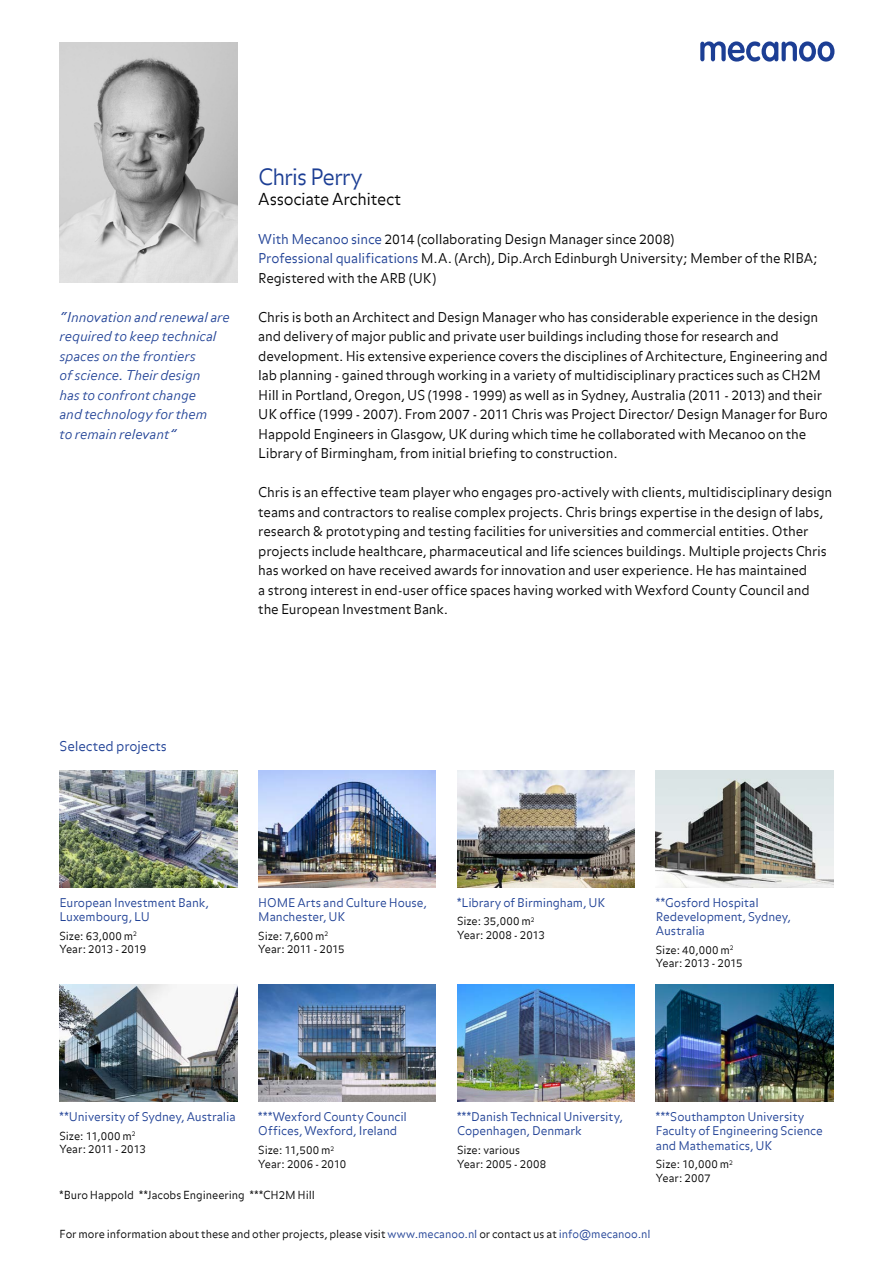
<style>
.page{position:relative;width:893px;height:1263px;background:#fff}
.page>*{position:absolute;margin:0;border:0;box-sizing:border-box;transform-origin:0 0}
.t1{font:300 22.5px "Balance";letter-spacing:-.04em;color:#1c3e94}
.t2{font:300 16.5px "Balance";letter-spacing:-.02em;color:#000}
.t3{font:300 13.5px/19.5px "Balance";letter-spacing:-.015em;color:#000}
.t4{font:italic 300 13.5px/19.5px "Balance Offc";letter-spacing:-.01em;color:#1c3e94;scale:1.05 1}
.t5{font:300 13.5px "Balance";letter-spacing:-.01em;color:#1c3e94}
.t6{font:300 12px/14.2px "Balance";letter-spacing:-.005em;color:#1c3e94}
.t7{font:300 11.1px/13.5px "Balance";letter-spacing:-.005em;color:#000}
.s1{color:#1c3e94}
</style>
<div class="page">
<svg style="left:700px;top:41px;width:134px;height:21px"></svg>
<img style="left:60px;top:43px;width:177px;height:240px">
<img style="left:656px;top:770px;width:177px;height:117px">
<img style="left:457px;top:985px;width:178px;height:117px">
<img style="left:258px;top:985px;width:178px;height:117px">
<img style="left:656px;top:985px;width:177px;height:117px">
<img style="left:60px;top:985px;width:177px;height:117px">
<img style="left:60px;top:770px;width:177px;height:117px">
<img style="left:457px;top:770px;width:178px;height:117px">
<img style="left:258px;top:770px;width:178px;height:117px">
<p class="t4" style="left:60px;top:308px;width:164px">“Innovation and renewal are required to keep technical spaces on the frontiers<br>of science. Their design<br>has to confront change<br>and technology for them<br>to remain relevant”</p>
<h1 class="t1" style="left:258px;top:163px;width:106px">Chris Perry</h1>
<p class="t2" style="left:258px;top:188px;width:144px">Associate Architect</p>
<p class="t3" style="left:258px;top:229px;width:561px"><span class="s1">With Mecanoo since</span> 2014 (collaborating Design Manager since 2008)<br><span class="s1">Professional qualifications</span> M.A. (Arch), Dip.Arch Edinburgh University; Member of the RIBA;<br>Registered with the ARB (UK)</p>
<p class="t3" style="left:258px;top:307px;width:571px">Chris is both an Architect and Design Manager who has considerable experience in the design and delivery of major public and private user buildings including those for research and development. His extensive experience covers the disciplines of Architecture, Engineering and lab planning - gained through working in a variety of multidisciplinary practices such as CH2M Hill in Portland, Oregon, US (1998 - 1999) as well as in Sydney, Australia (2011 - 2013) and their UK office (1999 - 2007). From 2007 - 2011 Chris was Project Director/ Design Manager for Buro Happold Engineers in Glasgow, UK during which time he collaborated with Mecanoo on the Library of Birmingham, from initial briefing to construction.</p>
<p class="t3" style="left:258px;top:483px;width:576px">Chris is an effective team player who engages pro-actively with clients, multidisciplinary design teams and contractors to realise complex projects. Chris brings expertise in the design of labs, research &amp; prototyping and testing facilities for universities and commercial entities. Other projects include healthcare, pharmaceutical and life sciences buildings. Multiple projects Chris has worked on have received awards for innovation and user experience. He has maintained<br>a strong interest in end-user office spaces having worked with Wexford County Council and the European Investment Bank.</p>
<p class="t5" style="left:60px;top:737px;width:109px">Selected projects</p>
<p class="t6" style="left:60px;top:896px;width:151px">European Investment Bank,<br>Luxembourg, LU</p>
<p class="t7" style="left:60px;top:929px;width:88px">Size: 63,000 m<sup>2<br></sup>Year: 2013 - 2019</p>
<p class="t6" style="left:258px;top:896px;width:170px">HOME Arts and Culture House,<br>Manchester, UK</p>
<p class="t7" style="left:258px;top:929px;width:88px">Size: 7,600 m<sup>2<br></sup>Year: 2011 - 2015</p>
<p class="t6" style="left:457px;top:896px;width:150px">*Library of Birmingham, UK</p>
<p class="t7" style="left:457px;top:915px;width:89px">Size: 35,000 m<sup>2<br></sup>Year: 2008 - 2013</p>
<p class="t6" style="left:656px;top:896px;width:137px">**Gosford Hospital<br>Redevelopment, Sydney,<br>Australia</p>
<p class="t7" style="left:656px;top:944px;width:88px">Size: 40,000 m<sup>2<br></sup>Year: 2013 - 2015</p>
<p class="t6" style="left:60px;top:1110px;width:178px">**University of Sydney, Australia</p>
<p class="t7" style="left:60px;top:1130px;width:88px">Size: 11,000 m<sup>2<br></sup>Year: 2011 - 2013</p>
<p class="t6" style="left:258px;top:1110px;width:150px">***Wexford County Council<br>Offices, Wexford, Ireland</p>
<p class="t7" style="left:258px;top:1144px;width:89px">Size: 11,500 m<sup>2<br></sup>Year: 2006 - 2010</p>
<p class="t6" style="left:457px;top:1110px;width:167px">***Danish Technical University,<br>Copenhagen, Denmark</p>
<p class="t7" style="left:457px;top:1144px;width:91px">Size: various<br>Year: 2005 - 2008</p>
<p class="t6" style="left:656px;top:1110px;width:168px">***Southampton University<br>Faculty of Engineering Science and Mathematics, UK</p>
<p class="t7" style="left:656px;top:1158px;width:78px">Size: 10,000 m<sup>2<br></sup>Year: 2007</p>
<p class="t7" style="left:60px;top:1189px;width:257px">*Buro Happold **Jacobs Engineering ***CH2M Hill</p>
<p class="t7" style="left:60px;top:1228px;width:593px">For more information about these and other projects, please visit <span class="s1">www.mecanoo.nl</span> or contact us at <span class="s1">info@mecanoo.nl</span></p>
</div>
